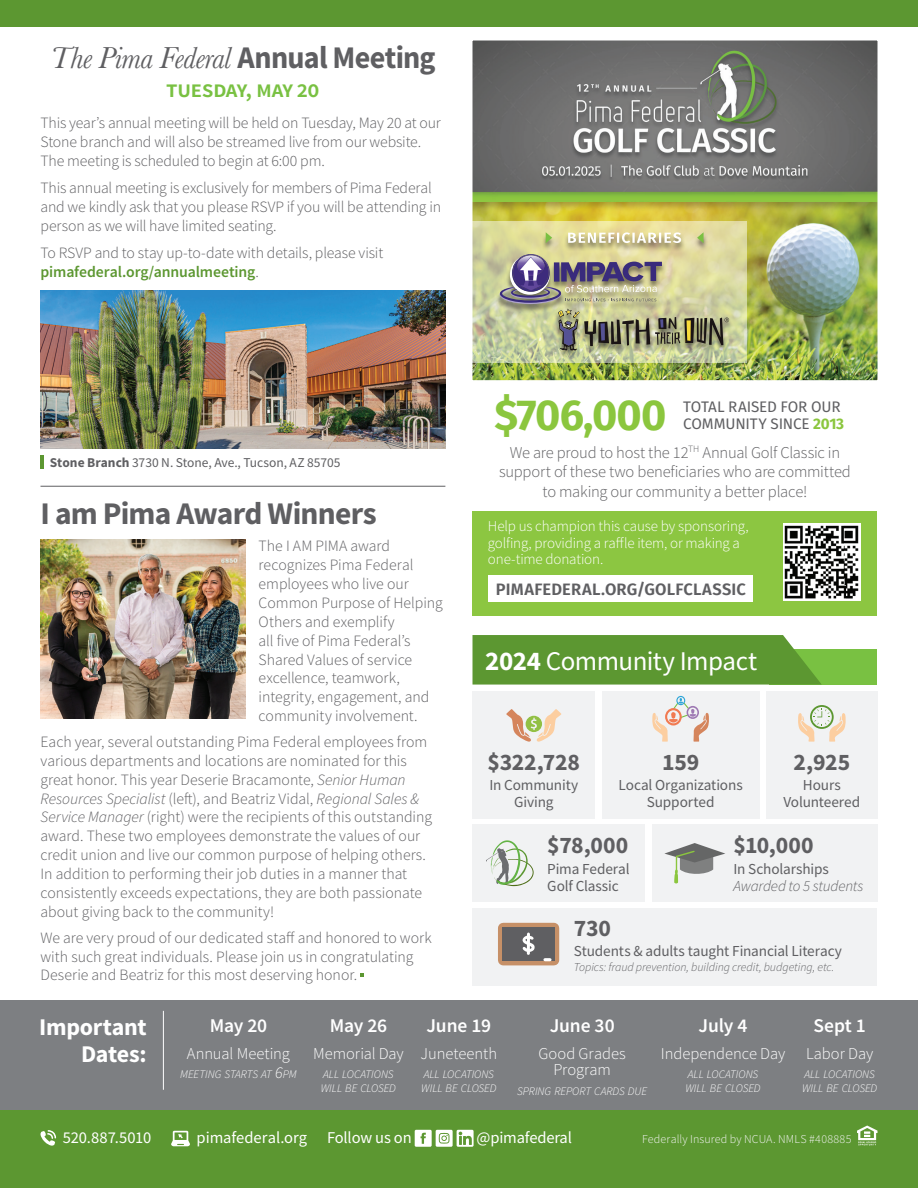
<style>
.page{position:relative;width:918px;height:1188px;background:#fff}
.page>*{position:absolute;margin:0;border:0;box-sizing:border-box;transform-origin:0 0}
.t1{font:700 43.2px "Fira Sans";letter-spacing:-.02em;color:#8bc63e}
.t2{font:italic 31.5px "Baskerville";letter-spacing:-.01em;color:#5f5f62;scale:.96 1}
.t3{font:700 31.5px "Source Sans Pro";letter-spacing:-.025em;color:#5f5f62}
.t4{font:27px "Source Sans Pro";letter-spacing:-.02em;color:#fff}
.t5{font:700 24px/27px "Source Sans Pro";letter-spacing:-.015em;color:#fff;text-align:right}
.t6{font:600 24px "Source Sans Pro";letter-spacing:-.03em;color:#79c142}
.t7{font:700 23.7px "Source Sans Pro";letter-spacing:-.005em;color:#5f5f62}
.t8{font:600 19.5px "Source Sans Pro";letter-spacing:-.005em;color:#fff}
.t9{font:300 16.5px/19.5px "Source Sans Pro";letter-spacing:-.015em;color:#5f5f62;text-align:center}
.t10{font:300 16.5px/16.5px "Source Sans Pro";color:#fff;text-align:center}
.t11{font:16.5px "Source Sans Pro";letter-spacing:-.01em;color:#fff}
.t12{font:600 16.5px "Fira Sans";letter-spacing:.01em;color:#5f5f62}
.t13{font:300 15.75px/18.9px "Source Sans Pro";letter-spacing:-.005em;color:#5f5f62}
.t14{font:15.3px/17px "Source Sans Pro";letter-spacing:-.01em;color:#5f5f62;text-align:center}
.t15{font:15.3px "Fira Sans";letter-spacing:-.01em;color:#5f5f62}
.t16{font:italic 300 15.3px "Source Sans Pro";letter-spacing:-.015em;color:#5f5f62}
.t17{font:300 15px/16.5px "Source Sans Pro";letter-spacing:-.01em;color:#fff}
.t18{font:13.5px "Source Sans Pro";color:#5f5f62}
.t19{font:italic 300 12px "Source Sans Pro";letter-spacing:-.005em;color:#5f5f62}
.t20{font:300 12px "Source Sans Pro";letter-spacing:.01em;color:#f5f5f6}
.t21{font:italic 300 11.55px/13.5px "Source Sans Pro";letter-spacing:-.005em;color:#fff}
.s1{font-family:"Source Sans Pro";font-weight:700;font-style:normal}
.s2{font-weight:600;color:#5c9731}
.s3{font-weight:700}
.s4{font-style:italic}
.s5{font-weight:700;color:#8bc63e}
.s6{font-size:16.5px}
</style>
<div class="page">
<svg style="left:360px;top:973px;width:4px;height:4px"></svg>
<div style="left:0;top:0;width:918px;height:27px;background:#5c9731"></div>
<div style="left:0;top:1110px;width:918px;height:78px;background:#5c9731"></div>
<svg style="left:857px;top:1126px;width:20px;height:19px"></svg>
<svg style="left:40px;top:1130px;width:16px;height:16px"></svg>
<svg style="left:171px;top:1131px;width:19px;height:15px"></svg>
<svg style="left:415px;top:1130px;width:59px;height:17px"></svg>
<div style="left:0;top:1001px;width:918px;height:109px;background:#7d7f82"></div>
<hr style="left:163px;top:1011px;width:1px;height:79px;background:#fff">
<hr style="left:41px;top:455px;width:3px;height:14px;background:#5c9731">
<img style="left:41px;top:291px;width:404px;height:157px">
<hr style="left:40px;top:486px;width:405px;height:1px;background:#5f5f62">
<img style="left:40px;top:539px;width:205px;height:180px">
<img style="left:472px;top:40px;width:406px;height:341px">
<svg style="left:472px;top:221px;width:275px;height:142px;background:#d5d59e"></svg>
<div style="left:495px;top:254px;width:172px;height:59px;background:#231f20;opacity:.6"></div>
<div style="left:554px;top:309px;width:180px;height:50px;background:#231f20;opacity:.6"></div>
<img style="left:500px;top:254px;width:229px;height:97px">
<div style="left:541px;top:232px;width:167px;height:20px;background:#231f20;opacity:.6"></div>
<svg style="left:568px;top:232px;width:113px;height:11px"></svg>
<svg style="left:697px;top:232px;width:7px;height:11px"></svg>
<svg style="left:546px;top:232px;width:6px;height:11px"></svg>
<div style="left:472px;top:511px;width:406px;height:105px;background:#8cc641"></div>
<img style="left:783px;top:523px;width:77px;height:78px">
<div style="left:489px;top:576px;width:264px;height:26px;background:#fff"></div>
<div style="left:770px;top:649px;width:108px;height:36px;background:#79c142"></div>
<svg style="left:472px;top:635px;width:350px;height:50px;background:#629c39"></svg>
<div style="left:472px;top:908px;width:406px;height:78px;background:#f1f2f3"></div>
<div style="left:652px;top:825px;width:226px;height:77px;background:#f1f2f3"></div>
<div style="left:472px;top:825px;width:173px;height:77px;background:#f1f2f3"></div>
<svg style="left:664px;top:843px;width:61px;height:41px"></svg>
<svg style="left:486px;top:840px;width:48px;height:46px"></svg>
<div style="left:602px;top:691px;width:158px;height:128px;background:#f1f2f3"></div>
<div style="left:766px;top:691px;width:112px;height:128px;background:#f1f2f3"></div>
<div style="left:472px;top:691px;width:123px;height:128px;background:#f1f2f3"></div>
<svg style="left:798px;top:705px;width:48px;height:37px"></svg>
<svg style="left:506px;top:709px;width:55px;height:33px"></svg>
<svg style="left:652px;top:696px;width:57px;height:46px"></svg>
<div style="left:498px;top:923px;width:61px;height:42px;border:11px solid #c69067"></div>
<div style="left:503px;top:927px;width:52px;height:34px;background:#5f5f62"></div>
<svg style="left:523px;top:933px;width:12px;height:22px"></svg>
<svg style="left:545px;top:958px;width:5px;height:3px"></svg>
<h2 class="t2" style="left:50px;top:37px;width:403px">The Pima Federal <span class="s1">Annual Meeting</span></h2>
<h3 class="t6" style="left:166px;top:73px;width:155px">tuesday, may 20</h3>
<p class="t13" style="left:40px;top:114px;width:402px">This year’s annual meeting will be held on Tuesday, May 20 at our<br>Stone branch and will also be streamed live from our website.<br>The meeting is scheduled to begin at 6:00 pm.</p>
<p class="t13" style="left:40px;top:178px;width:402px">This annual meeting is exclusively for members of Pima Federal and we kindly ask that you please RSVP if you will be attending in person as we will have limited seating.</p>
<p class="t13" style="left:40px;top:243px;width:344px">To RSVP and to stay up-to-date with details, please visit <span class="s2">pimafederal.org/annualmeeting</span>.</p>
<p class="t18" style="left:50px;top:454px;width:292px"><span class="s3">Stone Branch</span> 3730 N. Stone, Ave., Tucson, AZ 85705</p>
<h2 class="t3" style="left:40px;top:493px;width:338px">I am Pima Award Winners</h2>
<p class="t13" style="left:259px;top:536px;width:186px">The I AM PIMA award recognizes Pima Federal employees who live our<br>Common Purpose of Helping<br>Others and exemplify<br>all five of Pima Federal’s<br>Shared Values of service excellence, teamwork, integrity, engagement, and community involvement.</p>
<p class="t13" style="left:41px;top:732px;width:393px">Each year, several outstanding Pima Federal employees from various departments and locations are nominated for this great honor. This year Deserie Bracamonte, <span class="s4">Senior Human Resources Specialist</span> (left), and Beatriz Vidal, <span class="s4">Regional Sales &amp; Service Manager</span> (right) were the recipients of this outstanding award. These two employees demonstrate the values of our credit union and live our common purpose of helping others.<br>In addition to performing their job duties in a manner that consistently exceeds expectations, they are both passionate about giving back to the community!</p>
<p class="t13" style="left:41px;top:928px;width:393px">We are very proud of our dedicated staff and honored to work with such great individuals. Please join us in congratulating<br>Deserie and Beatriz for this most deserving honor.</p>
<h1 class="t1" style="left:494px;top:378px;width:173px">$706,000</h1>
<p class="t15" style="left:683px;top:395px;width:159px">TOTAL RAISED FOR OUR</p>
<p class="t15" style="left:683px;top:412px;width:162px">COMMUNITY SINCE <span class="s5">2013</span></p>
<p class="t9" style="left:499px;top:443px;width:353px">We are proud to host the 12<sup>TH</sup> Annual Golf Classic in support of these two beneficiaries who are committed to making our community a better place!</p>
<p class="t17" style="left:488px;top:518px;width:262px">Help us champion this cause by sponsoring, golfing, providing a raffle item, or making a one-time donation.</p>
<p class="t12" style="left:496px;top:576px;width:251px">PIMAFEDERAL.ORG/GOLFCLASSIC</p>
<h3 class="t4" style="left:485px;top:644px;width:274px"><span class="s3">2024</span> Community Impact</h3>
<h3 class="t7" style="left:488px;top:746px;width:94px">$322,728</h3>
<p class="t14" style="left:489px;top:776px;width:90px">In Community<br>Giving</p>
<h3 class="t7" style="left:662px;top:746px;width:39px">159</h3>
<p class="t14" style="left:619px;top:776px;width:126px">Local Organizations<br>Supported</p>
<h3 class="t7" style="left:794px;top:746px;width:58px">2,925</h3>
<p class="t14" style="left:784px;top:776px;width:78px">Hours<br>Volunteered</p>
<h3 class="t7" style="left:547px;top:829px;width:82px">$78,000</h3>
<p class="t14" style="left:547px;top:860px;width:84px;text-align:left">Pima Federal<br>Golf Classic</p>
<h3 class="t7" style="left:733px;top:829px;width:82px">$10,000</h3>
<p class="t14" style="left:733px;top:860px;width:97px">In Scholarships</p>
<p class="t16" style="left:733px;top:876px;width:132px">Awarded to 5 students</p>
<h3 class="t7" style="left:574px;top:912px;width:39px">730</h3>
<p class="t14" style="left:574px;top:943px;width:270px">Students &amp; adults taught Financial Literacy</p>
<p class="t19" style="left:574px;top:960px;width:262px">Topics: fraud prevention, building credit, budgeting, etc.</p>
<h3 class="t5" style="left:39px;top:1014px;width:109px">Important<br>Dates:</h3>
<p class="t8" style="left:330px;top:1013px;width:59px">May 26</p>
<p class="t8" style="left:210px;top:1013px;width:59px">May 20</p>
<p class="t10" style="left:187px;top:1045px;width:105px">Annual Meeting</p>
<p class="t21" style="left:180px;top:1067px;width:118px">MEETING STARTS AT <span class="s6">6</span>PM</p>
<p class="t10" style="left:313px;top:1045px;width:92px">Memorial Day</p>
<p class="t21" style="left:321px;top:1067px;width:77px">ALL LOCATIONS<br>WILL BE CLOSED</p>
<p class="t8" style="left:426px;top:1013px;width:66px">June 19</p>
<p class="t10" style="left:421px;top:1045px;width:78px">Juneteenth</p>
<p class="t21" style="left:421px;top:1067px;width:77px">ALL LOCATIONS<br>WILL BE CLOSED</p>
<p class="t8" style="left:550px;top:1013px;width:67px">June 30</p>
<p class="t10" style="left:538px;top:1045px;width:89px">Good Grades<br>Program</p>
<p class="t21" style="left:517px;top:1084px;width:131px">SPRING REPORT CARDS DUE</p>
<p class="t8" style="left:699px;top:1013px;width:50px">July 4</p>
<p class="t10" style="left:661px;top:1045px;width:126px">Independence Day</p>
<p class="t21" style="left:686px;top:1067px;width:77px">ALL LOCATIONS<br>WILL BE CLOSED</p>
<p class="t8" style="left:813px;top:1013px;width:54px">Sept 1</p>
<p class="t10" style="left:806px;top:1045px;width:69px">Labor Day</p>
<p class="t21" style="left:802px;top:1067px;width:77px">ALL LOCATIONS<br>WILL BE CLOSED</p>
<p class="t11" style="left:63px;top:1127px;width:90px">520.887.5010</p>
<p class="t11" style="left:197px;top:1127px;width:217px">pimafederal.org Follow us on</p>
<p class="t11" style="left:477px;top:1127px;width:97px">@pimafederal</p>
<p class="t20" style="left:642px;top:1132px;width:211px">Federally Insured by NCUA. NMLS #408885</p>
</div>
